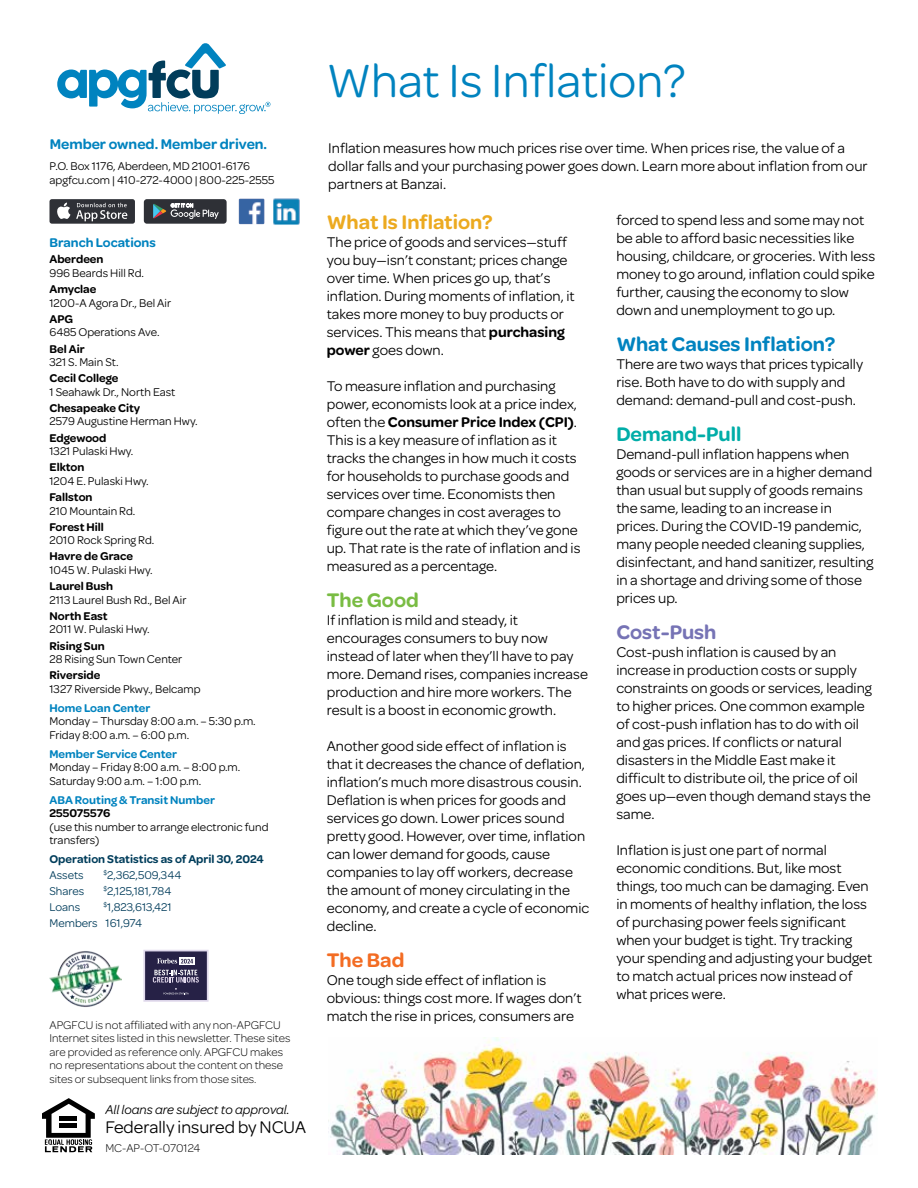
<style>
.page{position:relative;width:918px;height:1188px;background:#fff}
.page>*{position:absolute;margin:0;border:0;box-sizing:border-box;transform-origin:0 0}
.t1{font:49.5px "Omnes";color:#0083bf}
.t2{font:600 21px "Omnes";color:#0083bf}
.t3{font:600 21px "Omnes";color:#ecaa20}
.t4{font:600 21px "Omnes";color:#00ada8}
.t5{font:600 21px "Omnes";color:#7673b5}
.t6{font:600 21px "Omnes";color:#79bc43}
.t7{font:600 21px "Omnes";color:#f36c23}
.t8{font:18px "Omnes";color:#000}
.t9{font:15px/18px "Omnes";color:#000}
.t10{font:600 15px "Omnes";color:#0083bf}
.t11{font:italic 13.5px "Omnes";color:#000}
.t12{font:600 13.5px "Omnes";color:#0083bf}
.t13{font:12px/13.5px "Omnes";color:#000}
.t14{font:300 12px/13.5px "Omnes";color:#000}
.t15{font:600 12px "Omnes";color:#000}
.t16{font:12px/16.2px "Omnes";color:#003c5b}
.t17{font:600 12px "Omnes";color:#0083bf}
.t18{font:600 12px "Omnes";color:#013d5b}
.s1{font-weight:600}
</style>
<div class="page">
<svg style="left:42px;top:1098px;width:53px;height:54px"></svg>
<svg style="left:57px;top:43px;width:213px;height:71px"></svg>
<svg style="left:50px;top:199px;width:85px;height:25px;background:#55575c"></svg>
<div style="left:144px;top:199px;width:83px;height:25px;background:#2e3036;border-radius:3px"></div>
<svg style="left:144px;top:199px;width:75px;height:25px"></svg>
<img style="left:239px;top:199px;width:25px;height:25px">
<img style="left:273px;top:198px;width:26px;height:27px">
<img style="left:50px;top:951px;width:71px;height:56px">
<svg style="left:143px;top:950px;width:66px;height:52px;background:#575270"></svg>
<img style="left:328px;top:1037px;width:550px;height:118px">
<p class="t10" style="left:50px;top:133px;width:219px">Member owned. Member driven.</p>
<p class="t13" style="left:50px;top:158px;width:226px;line-height:14.4px">P.O. Box 1176, Aberdeen, MD 21001-6176 apgfcu.com | 410-272-4000 | 800-225-2555</p>
<p class="t12" style="left:50px;top:233px;width:108px">Branch Locations</p>
<p class="t15" style="left:50px;top:251px;width:56px">Aberdeen</p>
<p class="t13" style="left:50px;top:266px;width:96px">996 Beards Hill Rd.</p>
<p class="t15" style="left:50px;top:281px;width:48px">Amyclae</p>
<p class="t13" style="left:50px;top:295px;width:123px">1200-A Agora Dr., Bel Air</p>
<p class="t15" style="left:50px;top:310px;width:25px">APG</p>
<p class="t13" style="left:50px;top:325px;width:112px">6485 Operations Ave.</p>
<p class="t15" style="left:50px;top:340px;width:37px">Bel Air</p>
<p class="t13" style="left:50px;top:355px;width:71px">321 S. Main St.</p>
<p class="t15" style="left:50px;top:370px;width:71px">Cecil College</p>
<p class="t13" style="left:50px;top:384px;width:127px">1 Seahawk Dr., North East</p>
<p class="t15" style="left:50px;top:399px;width:92px">Chesapeake City</p>
<p class="t13" style="left:50px;top:414px;width:150px">2579 Augustine Herman Hwy.</p>
<p class="t15" style="left:50px;top:429px;width:58px">Edgewood</p>
<p class="t13" style="left:50px;top:444px;width:85px">1321 Pulaski Hwy.</p>
<p class="t15" style="left:50px;top:459px;width:36px">Elkton</p>
<p class="t13" style="left:50px;top:473px;width:101px">1204 E. Pulaski Hwy.</p>
<p class="t15" style="left:50px;top:489px;width:45px">Fallston</p>
<p class="t13" style="left:50px;top:503px;width:87px">210 Mountain Rd.</p>
<p class="t15" style="left:50px;top:518px;width:56px">Forest Hill</p>
<p class="t13" style="left:50px;top:533px;width:106px">2010 Rock Spring Rd.</p>
<p class="t15" style="left:50px;top:548px;width:85px">Havre de Grace</p>
<p class="t13" style="left:50px;top:563px;width:105px">1045 W. Pulaski Hwy.</p>
<p class="t15" style="left:50px;top:578px;width:65px">Laurel Bush</p>
<p class="t13" style="left:50px;top:592px;width:139px">2113 Laurel Bush Rd., Bel Air</p>
<p class="t15" style="left:50px;top:607px;width:60px">North East</p>
<p class="t13" style="left:50px;top:622px;width:102px">2011 W. Pulaski Hwy.</p>
<p class="t15" style="left:50px;top:637px;width:57px">Rising Sun</p>
<p class="t13" style="left:50px;top:652px;width:134px">28 Rising Sun Town Center</p>
<p class="t15" style="left:50px;top:667px;width:52px">Riverside</p>
<p class="t13" style="left:50px;top:681px;width:153px">1327 Riverside Pkwy., Belcamp</p>
<p class="t17" style="left:50px;top:699px;width:102px">Home Loan Center</p>
<p class="t13" style="left:50px;top:714px;width:208px">Monday – Thursday 8:00 a.m. – 5:30 p.m.<br>Friday 8:00 a.m. – 6:00 p.m.</p>
<p class="t17" style="left:50px;top:745px;width:129px">Member Service Center</p>
<p class="t13" style="left:50px;top:760px;width:192px">Monday – Friday 8:00 a.m. – 8:00 p.m.<br>Saturday 9:00 a.m. – 1:00 p.m.</p>
<p class="t17" style="left:50px;top:791px;width:167px">ABA Routing &amp; Transit Number</p>
<p class="t15" style="left:50px;top:805px;width:63px">255075576</p>
<p class="t13" style="left:50px;top:819px;width:221px">(use this number to arrange electronic fund transfers)</p>
<p class="t18" style="left:50px;top:851px;width:216px">Operation Statistics as of April 30, 2024</p>
<p class="t16" style="left:50px;top:866px;width:36px">Assets</p>
<p class="t16" style="left:104px;top:866px;width:79px"><sup>$</sup>2,362,509,344</p>
<p class="t16" style="left:50px;top:882px;width:36px">Shares</p>
<p class="t16" style="left:104px;top:882px;width:69px"><sup>$</sup>2,125,181,784</p>
<p class="t16" style="left:50px;top:899px;width:32px">Loans</p>
<p class="t16" style="left:50px;top:899px;width:124px;text-indent:54px"><sup>$</sup>1,823,613,421<br>Members 161,974</p>
<p class="t14" style="left:50px;top:1018px;width:242px">APGFCU is not affiliated with any non-APGFCU Internet sites listed in this newsletter. These sites are provided as reference only. APGFCU makes no representations about the content on these sites or subsequent links from those sites.</p>
<p class="t11" style="left:105px;top:1100px;width:186px">All loans are subject to approval.</p>
<p class="t8" style="left:105px;top:1115px;width:202px">Federally insured by NCUA</p>
<p class="t14" style="left:105px;top:1141px;width:96px">MC-AP-OT-070124</p>
<h1 class="t1" style="left:327px;top:47px;width:360px">What Is Inflation?</h1>
<p class="t9" style="left:328px;top:138px;width:541px">Inflation measures how much prices rise over time. When prices rise, the value of a dollar falls and your purchasing power goes down. Learn more about inflation from our partners at Banzai.</p>
<h2 class="t3" style="left:327px;top:207px;width:167px">What Is Inflation?</h2>
<p class="t9" style="left:327px;top:232px;width:249px">The price of goods and services—stuff you buy—isn’t constant; prices change over time. When prices go up, that’s inflation. During moments of inflation, it takes more money to buy products or services. This means that <span class="s1">purchasing power</span> goes down.</p>
<p class="t9" style="left:327px;top:376px;width:255px">To measure inflation and purchasing power, economists look at a price index, often the <span class="s1">Consumer Price Index (CPI)</span>.<br>This is a key measure of inflation as it tracks the changes in how much it costs for households to purchase goods and services over time. Economists then compare changes in cost averages to figure out the rate at which they’ve gone up. That rate is the rate of inflation and is measured as a percentage.</p>
<h2 class="t6" style="left:327px;top:585px;width:94px">The Good</h2>
<p class="t9" style="left:327px;top:610px;width:263px">If inflation is mild and steady, it encourages consumers to buy now instead of later when they’ll have to pay more. Demand rises, companies increase production and hire more workers. The result is a boost in economic growth.</p>
<p class="t9" style="left:327px;top:736px;width:264px">Another good side effect of inflation is that it decreases the chance of deflation, inflation’s much more disastrous cousin.<br>Deflation is when prices for goods and services go down. Lower prices sound pretty good. However, over time, inflation can lower demand for goods, cause companies to lay off workers, decrease the amount of money circulating in the economy, and create a cycle of economic decline.</p>
<h2 class="t7" style="left:327px;top:945px;width:79px">The Bad</h2>
<p class="t9" style="left:327px;top:970px;width:256px">One tough side effect of inflation is obvious: things cost more. If wages don’t match the rise in prices, consumers are</p>
<p class="t9" style="left:616px;top:210px;width:260px">forced to spend less and some may not be able to afford basic necessities like housing, childcare, or groceries. With less money to go around, inflation could spike further, causing the economy to slow down and unemployment to go up.</p>
<h2 class="t2" style="left:616px;top:329px;width:220px">What Causes Inflation?</h2>
<p class="t9" style="left:616px;top:354px;width:248px">There are two ways that prices typically rise. Both have to do with supply and demand: demand-pull and cost-push.</p>
<h2 class="t4" style="left:616px;top:419px;width:127px">Demand-Pull</h2>
<p class="t9" style="left:616px;top:444px;width:259px">Demand-pull inflation happens when goods or services are in a higher demand than usual but supply of goods remains the same, leading to an increase in prices. During the COVID-19 pandemic, many people needed cleaning supplies, disinfectant, and hand sanitizer, resulting in a shortage and driving some of those prices up.</p>
<h2 class="t5" style="left:616px;top:617px;width:102px">Cost-Push</h2>
<p class="t9" style="left:616px;top:642px;width:257px">Cost-push inflation is caused by an increase in production costs or supply constraints on goods or services, leading to higher prices. One common example of cost-push inflation has to do with oil and gas prices. If conflicts or natural disasters in the Middle East make it difficult to distribute oil, the price of oil goes up—even though demand stays the same.</p>
<p class="t9" style="left:616px;top:840px;width:257px">Inflation is just one part of normal economic conditions. But, like most things, too much can be damaging. Even in moments of healthy inflation, the loss of purchasing power feels significant when your budget is tight. Try tracking your spending and adjusting your budget to match actual prices now instead of what prices were.</p>
</div>
